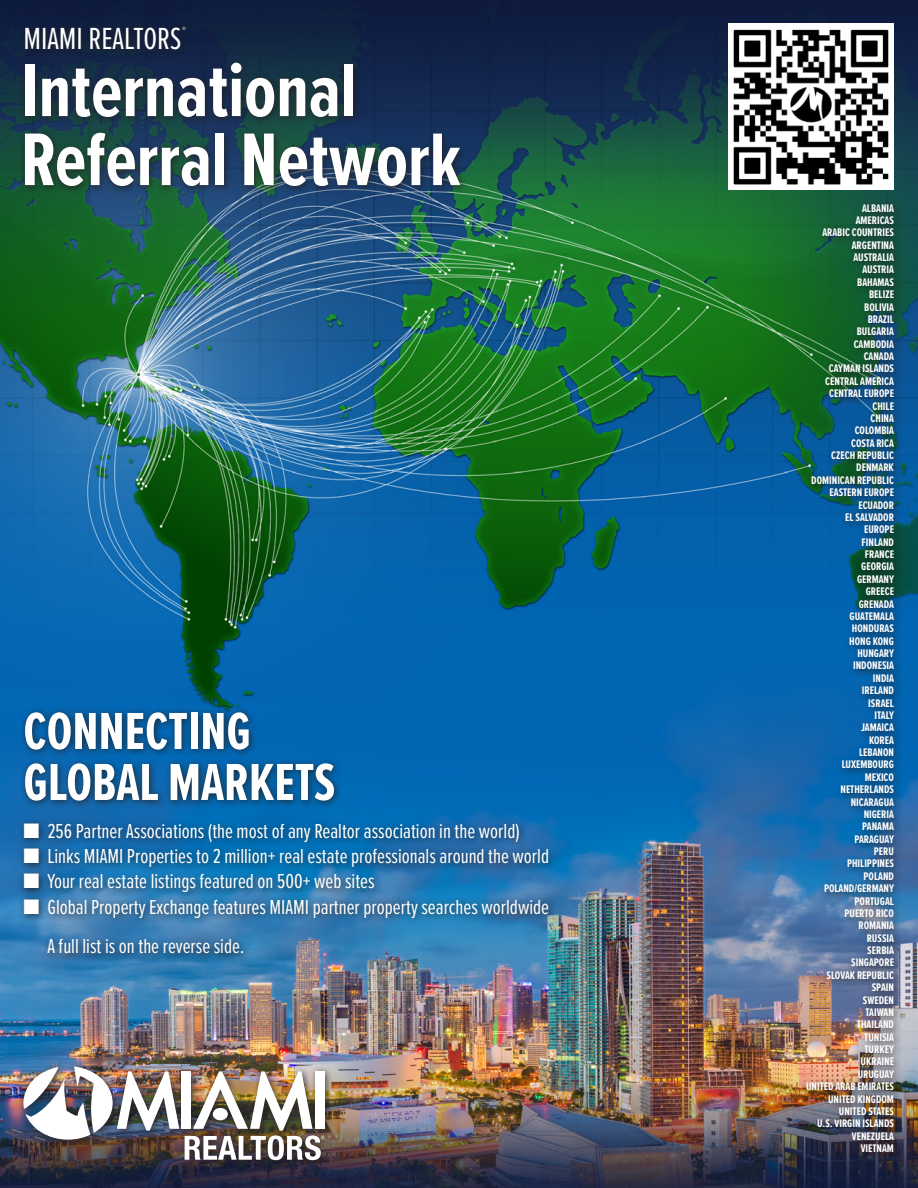
<style>
.page{position:relative;width:918px;height:1188px;background:#fff}
.page>*{position:absolute;margin:0;border:0;box-sizing:border-box;transform-origin:0 0}
.t1{font:700 77.25px "Proxima Nova Ex Cn";color:#fff}
.t2{font:700 54px "Proxima Nova Ex Cn";color:#fff}
.t3{font:31.65px "Proxima Nova Ex Cn";color:#fff}
.t4{font:21px "Proxima Nova Ex Cn";color:#fff}
.t5{font:700 11.4px "Proxima Nova Ex Cn";color:#fff}
.t6{font:7.65px "Proxima Nova Ex Cn";color:#fff}
</style>
<div class="page">
<img style="left:0;top:0;width:918px;height:1188px">
<div style="left:19px;top:57px;width:450px;height:139px;background:#231f20;opacity:.82"></div>
<div style="left:18px;top:1061px;width:316px;height:109px;background:#231f20;opacity:.82"></div>
<img style="left:23px;top:1066px;width:156px;height:74px">
<div style="left:182px;top:1071px;width:9px;height:58px;background:#fff"></div>
<img style="left:185px;top:1071px;width:140px;height:89px">
<div style="left:213px;top:1108px;width:15px;height:12px;background:#fff;border-radius:50%"></div>
<div style="left:19px;top:22px;width:175px;height:36px;background:#14203b"></div>
<div style="left:18px;top:706px;width:539px;height:257px;background:#231f20;opacity:.82"></div>
<div style="left:801px;top:198px;width:102px;height:964px;background:#231f20;opacity:.82"></div>
<img style="left:728px;top:24px;width:166px;height:166px">
<p class="t3" style="left:23px;top:15px;width:159px">MIAMI REALTORS</p>
<p class="t6" style="left:182px;top:24px;width:5px">®</p>
<p class="t1" style="left:21px;top:34px;width:337px">International</p>
<p class="t1" style="left:21px;top:103px;width:441px">Referral Network</p>
<p class="t2" style="left:23px;top:692px;width:229px">CONNECTING</p>
<p class="t2" style="left:23px;top:743px;width:314px">GLOBAL MARKETS</p>
<p class="t4" style="left:23px;top:816px;width:498px">■ 256 Partner Associations (the most of any Realtor association in the world)</p>
<p class="t4" style="left:23px;top:841px;width:527px">■ Links MIAMI Properties to 2 million+ real estate professionals around the world</p>
<p class="t4" style="left:23px;top:866px;width:353px">■ Your real estate listings featured on 500+ web sites</p>
<p class="t4" style="left:23px;top:891px;width:527px">■ Global Property Exchange features MIAMI partner property searches worldwide</p>
<p class="t4" style="left:47px;top:931px;width:199px">A full list is on the reverse side.</p>
<p class="t5" style="left:862px;top:199px;width:33px">ALBANIA</p>
<p class="t5" style="left:856px;top:212px;width:40px">AMERICAS</p>
<p class="t5" style="left:822px;top:224px;width:73px">ARABIC COUNTRIES</p>
<p class="t5" style="left:852px;top:237px;width:44px">ARGENTINA</p>
<p class="t5" style="left:853px;top:249px;width:42px">AUSTRALIA</p>
<p class="t5" style="left:862px;top:261px;width:33px">AUSTRIA</p>
<p class="t5" style="left:857px;top:274px;width:38px">BAHAMAS</p>
<p class="t5" style="left:869px;top:286px;width:26px">BELIZE</p>
<p class="t5" style="left:864px;top:298px;width:31px">BOLIVIA</p>
<p class="t5" style="left:868px;top:311px;width:28px">BRAZIL</p>
<p class="t5" style="left:857px;top:323px;width:39px">BULGARIA</p>
<p class="t5" style="left:854px;top:336px;width:42px">CAMBODIA</p>
<p class="t5" style="left:864px;top:348px;width:32px">CANADA</p>
<p class="t5" style="left:829px;top:360px;width:67px">CAYMAN ISLANDS</p>
<p class="t5" style="left:825px;top:373px;width:70px">CENTRAL AMERICA</p>
<p class="t5" style="left:829px;top:385px;width:66px">CENTRAL EUROPE</p>
<p class="t5" style="left:873px;top:397px;width:23px">CHILE</p>
<p class="t5" style="left:871px;top:410px;width:25px">CHINA</p>
<p class="t5" style="left:855px;top:422px;width:41px">COLOMBIA</p>
<p class="t5" style="left:851px;top:435px;width:44px">COSTA RICA</p>
<p class="t5" style="left:831px;top:447px;width:64px">CZECH REPUBLIC</p>
<p class="t5" style="left:856px;top:459px;width:39px">DENMARK</p>
<p class="t5" style="left:811px;top:472px;width:84px">DOMINICAN REPUBLIC</p>
<p class="t5" style="left:830px;top:484px;width:66px">EASTERN EUROPE</p>
<p class="t5" style="left:858px;top:496px;width:37px">ECUADOR</p>
<p class="t5" style="left:845px;top:509px;width:50px">EL SALVADOR</p>
<p class="t5" style="left:864px;top:521px;width:31px">EUROPE</p>
<p class="t5" style="left:862px;top:534px;width:34px">FINLAND</p>
<p class="t5" style="left:865px;top:546px;width:31px">FRANCE</p>
<p class="t5" style="left:861px;top:558px;width:34px">GEORGIA</p>
<p class="t5" style="left:857px;top:571px;width:38px">GERMANY</p>
<p class="t5" style="left:866px;top:583px;width:30px">GREECE</p>
<p class="t5" style="left:859px;top:595px;width:37px">GRENADA</p>
<p class="t5" style="left:850px;top:608px;width:46px">GUATEMALA</p>
<p class="t5" style="left:852px;top:620px;width:44px">HONDURAS</p>
<p class="t5" style="left:849px;top:633px;width:46px">HONG KONG</p>
<p class="t5" style="left:857px;top:645px;width:38px">HUNGARY</p>
<p class="t5" style="left:853px;top:657px;width:42px">INDONESIA</p>
<p class="t5" style="left:873px;top:670px;width:23px">INDIA</p>
<p class="t5" style="left:862px;top:682px;width:34px">IRELAND</p>
<p class="t5" style="left:868px;top:694px;width:27px">ISRAEL</p>
<p class="t5" style="left:875px;top:707px;width:21px">ITALY</p>
<p class="t5" style="left:861px;top:719px;width:34px">JAMAICA</p>
<p class="t5" style="left:869px;top:732px;width:26px">KOREA</p>
<p class="t5" style="left:859px;top:744px;width:36px">LEBANON</p>
<p class="t5" style="left:842px;top:756px;width:54px">LUXEMBOURG</p>
<p class="t5" style="left:865px;top:769px;width:31px">MEXICO</p>
<p class="t5" style="left:841px;top:781px;width:55px">NETHERLANDS</p>
<p class="t5" style="left:851px;top:793px;width:45px">NICARAGUA</p>
<p class="t5" style="left:864px;top:806px;width:32px">NIGERIA</p>
<p class="t5" style="left:862px;top:818px;width:33px">PANAMA</p>
<p class="t5" style="left:854px;top:831px;width:41px">PARAGUAY</p>
<p class="t5" style="left:874px;top:843px;width:22px">PERU</p>
<p class="t5" style="left:847px;top:855px;width:48px">PHILIPPINES</p>
<p class="t5" style="left:864px;top:868px;width:32px">POLAND</p>
<p class="t5" style="left:824px;top:880px;width:71px">POLAND/GERMANY</p>
<p class="t5" style="left:855px;top:892px;width:41px">PORTUGAL</p>
<p class="t5" style="left:844px;top:905px;width:51px">PUERTO RICO</p>
<p class="t5" style="left:858px;top:917px;width:37px">ROMANIA</p>
<p class="t5" style="left:867px;top:930px;width:29px">RUSSIA</p>
<p class="t5" style="left:867px;top:942px;width:28px">SERBIA</p>
<p class="t5" style="left:851px;top:954px;width:44px">SINGAPORE</p>
<p class="t5" style="left:827px;top:967px;width:69px">SLOVAK REPUBLIC</p>
<p class="t5" style="left:872px;top:979px;width:24px">SPAIN</p>
<p class="t5" style="left:863px;top:991px;width:33px">SWEDEN</p>
<p class="t5" style="left:866px;top:1004px;width:30px">TAIWAN</p>
<p class="t5" style="left:857px;top:1016px;width:39px">THAILAND</p>
<p class="t5" style="left:864px;top:1029px;width:31px">TUNISIA</p>
<p class="t5" style="left:865px;top:1041px;width:31px">TURKEY</p>
<p class="t5" style="left:861px;top:1053px;width:35px">UKRAINE</p>
<p class="t5" style="left:858px;top:1066px;width:38px">URUGUAY</p>
<p class="t5" style="left:806px;top:1078px;width:89px">UNITED ARAB EMIRATES</p>
<p class="t5" style="left:828px;top:1090px;width:67px">UNITED KINGDOM</p>
<p class="t5" style="left:839px;top:1103px;width:57px">UNITED STATES</p>
<p class="t5" style="left:817px;top:1115px;width:78px">U.S. VIRGIN ISLANDS</p>
<p class="t5" style="left:852px;top:1128px;width:44px">VENEZUELA</p>
<p class="t5" style="left:861px;top:1140px;width:35px">VIETNAM</p>
</div>
